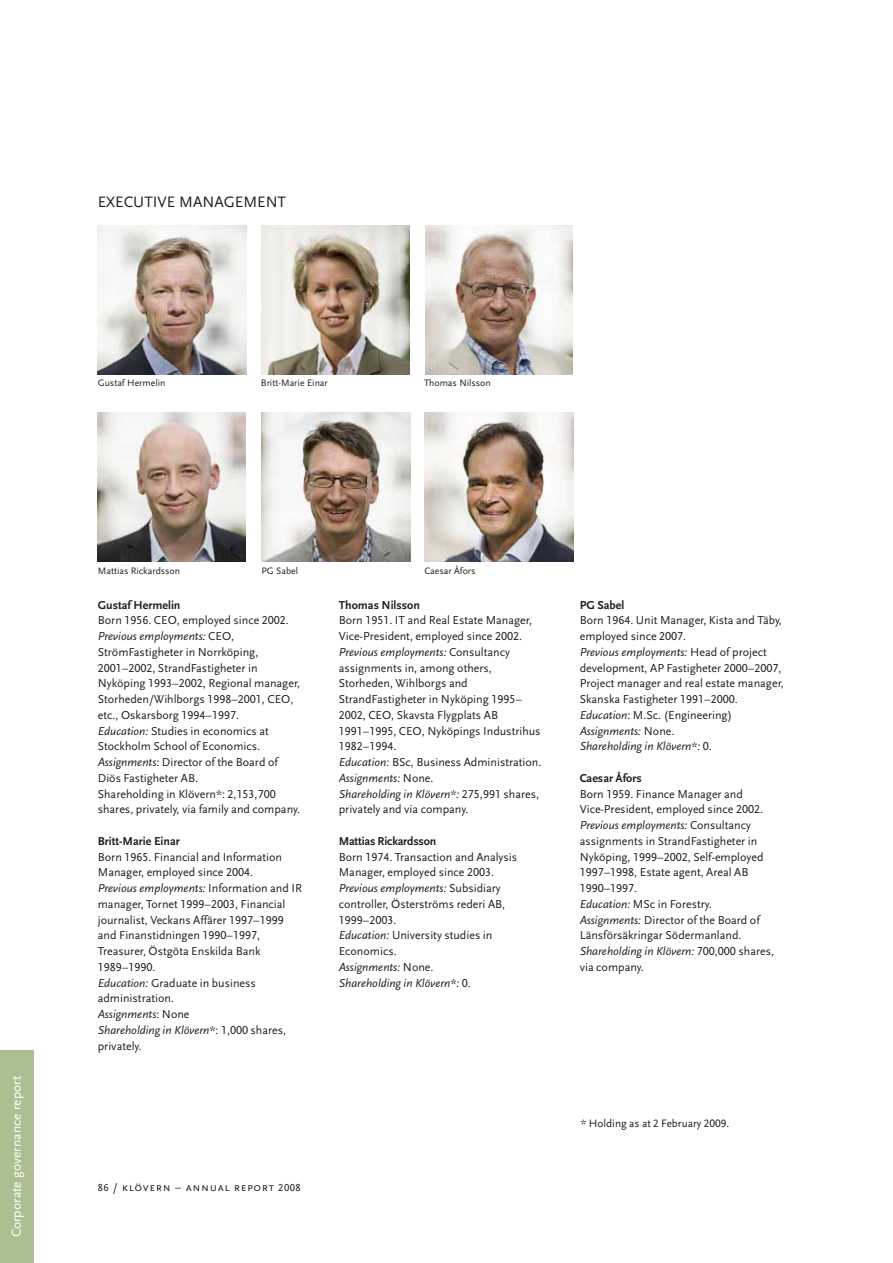
<style>
.page{position:relative;width:893px;height:1263px;background:#fff}
.page>*{position:absolute;margin:0;border:0;box-sizing:border-box;transform-origin:0 0}
.t1{font:15.75px "Scala Sans";color:#231f20}
.t2{font:13.5px "Scala Sans";color:#fff}
.t3{font:12px/15.8px "Scala Sans";color:#231f20}
.t4{font:italic 12px/15.8px "Scala Sans";color:#231f20}
.t5{font:12px "Scala Sans Caps";color:#231f20}
.t6{font:12px "Scala Sans Caps";letter-spacing:.05em;color:#231f20}
.t7{font:11.25px "Scala Sans";color:#231f20}
.t8{font:9.75px "Scala Sans";color:#231f20}
.s1{font-weight:700}
.s2{font-family:"Scala Sans Caps"}
.s3{font-style:italic}
.s4{font-style:normal}
.s5{font-family:"Scala Sans Caps";font-style:normal}
.s6{font-size:10.5px}
.s7{font-family:"Scala Sans"}
</style>
<div class="page">
<div style="left:0;top:1050px;width:34px;height:213px;background:#acbf92"></div>
<img style="left:98px;top:225px;width:149px;height:149px">
<img style="left:98px;top:412px;width:148px;height:149px">
<img style="left:261px;top:412px;width:149px;height:149px">
<img style="left:425px;top:412px;width:148px;height:149px">
<img style="left:261px;top:225px;width:148px;height:149px">
<img style="left:425px;top:225px;width:148px;height:149px">
<p class="t2" style="left:9px;top:1237px;width:162px;rotate:-90deg">Corporate governance report</p>
<h1 class="t1" style="left:98px;top:194px;width:190px">EXECUTIVE MANAGEMENT</h1>
<p class="t8" style="left:98px;top:378px;width:69px">Gustaf Hermelin</p>
<p class="t8" style="left:261px;top:378px;width:68px">Britt-Marie Einar</p>
<p class="t8" style="left:424px;top:378px;width:68px">Thomas Nilsson</p>
<p class="t8" style="left:98px;top:565px;width:84px">Mattias Rickardsson</p>
<p class="t8" style="left:261px;top:566px;width:38px">PG Sabel</p>
<p class="t8" style="left:425px;top:566px;width:52px">Caesar Åfors</p>
<p class="t3" style="left:98px;top:597px;width:204px"><span class="s1">Gustaf Hermelin<br></span>Born <span class="s2">1956.</span> CEO, employed since <span class="s2">2002.<br></span><span class="s3">Previous employments:</span> CEO, StrömFastigheter in Norrköping, <span class="s2">2001–2002,</span> StrandFastigheter in Nyköping <span class="s2">1993–2002,</span> Regional manager, Storheden/Wihlborgs <span class="s2">1998–2001,</span> CEO, etc., Oskarsborg <span class="s2">1994–1997.<br></span><span class="s3">Education:</span> Studies in economics at Stockholm School of Economics.<br><span class="s3">Assignments</span>: Director of the Board of Diös Fastigheter AB.<br>Shareholding in Klövern*: <span class="s2">2,153,700 </span>shares, privately, via family and company.</p>
<p class="t3" style="left:98px;top:833px;width:206px"><span class="s1">Britt-Marie Einar<br></span>Born <span class="s2">1965.</span> Financial and Information Manager, employed since <span class="s2">2004.<br></span><span class="s3">Previous employments:</span> Information and IR manager, Tornet <span class="s2">1999–2003,</span> Financial journalist, Veckans Affärer <span class="s2">1997–1999 </span>and Finanstidningen <span class="s2">1990–1997, </span>Treasurer, Östgöta Enskilda Bank</p>
<p class="t5" style="left:98px;top:960px;width:59px">1989–1990.</p>
<p class="t3" style="left:98px;top:975px;width:190px"><span class="s3">Education:</span> Graduate in business administration.<br><span class="s3">Assignments</span>: None<br><span class="s3">Shareholding in Klövern*</span>: <span class="s2">1,000</span> shares, privately.</p>
<p class="t3" style="left:339px;top:597px;width:203px"><span class="s1">Thomas Nilsson<br></span>Born <span class="s2">1951.</span> IT and Real Estate Manager,<br>Vice-President, employed since <span class="s2">2002.<br></span><span class="s3">Previous employments:</span> Consultancy assignments in, among others,<br>Storheden, Wihlborgs and<br>StrandFastigheter in Nyköping <span class="s2">1995–<br>2002,</span> CEO, Skavsta Flygplats AB<br><span class="s2">1991–1995,</span> CEO, Nyköpings Industrihus</p>
<p class="t5" style="left:339px;top:739px;width:59px">1982–1994.</p>
<p class="t3" style="left:339px;top:754px;width:204px"><span class="s3">Education:</span> BSc, Business Administration.<br><span class="s3">Assignments:</span> None.<br><span class="s3">Shareholding in Klövern*:</span> <span class="s2">275,991</span> shares, privately and via company.</p>
<p class="t3" style="left:339px;top:833px;width:180px"><span class="s1">Mattias Rickardsson<br></span>Born <span class="s2">1974.</span> Transaction and Analysis<br>Manager, employed since <span class="s2">2003.<br></span><span class="s3">Previous employments:</span> Subsidiary controller, Österströms rederi AB,</p>
<p class="t5" style="left:339px;top:912px;width:59px">1999–2003.</p>
<p class="t4" style="left:339px;top:929px;width:155px">Education: <span class="s4">University studies in<br>Economics.<br></span>Assignments: <span class="s4">None.<br></span>Shareholding in Klövern*: <span class="s5">0.</span></p>
<p class="t6" style="left:98px;top:1180px;width:205px"><span class="s6">86</span> <span class="s7">/</span> klövern – annual report <span class="s6">2008</span></p>
<p class="t3" style="left:580px;top:597px;width:206px"><span class="s1">PG Sabel<br></span>Born <span class="s2">1964.</span> Unit Manager, Kista and Täby, employed since <span class="s2">2007.<br></span><span class="s3">Previous employments:</span> Head of project development, AP Fastigheter <span class="s2">2000–2007,<br></span>Project manager and real estate manager,<br>Skanska Fastigheter <span class="s2">1991–2000.<br></span><span class="s3">Education</span>: M.Sc. (Engineering)<br><span class="s3">Assignments:</span> None.<br><span class="s3">Shareholding in Klövern*:</span> <span class="s2">0.</span></p>
<p class="t3" style="left:580px;top:770px;width:185px"><span class="s1">Caesar Åfors<br></span>Born <span class="s2">1959.</span> Finance Manager and<br>Vice-President, employed since <span class="s2">2002.<br></span><span class="s3">Previous employments:</span> Consultancy assignments in StrandFastigheter in<br>Nyköping, <span class="s2">1999–2002,</span> Self-employed<br><span class="s2">1997–1998,</span> Estate agent, Areal AB</p>
<p class="t5" style="left:580px;top:881px;width:59px">1990–1997.</p>
<p class="t3" style="left:580px;top:896px;width:196px"><span class="s3">Education:</span> MSc in Forestry.<br><span class="s3">Assignments:</span> Director of the Board of<br>Länsförsäkringar Södermanland.<br><span class="s3">Shareholding in Klövern:</span> <span class="s2">700,000</span> shares, via company.</p>
<p class="t7" style="left:581px;top:1117px;width:150px">* Holding as at <span class="s2">2</span> February <span class="s2">2009.</span></p>
</div>
